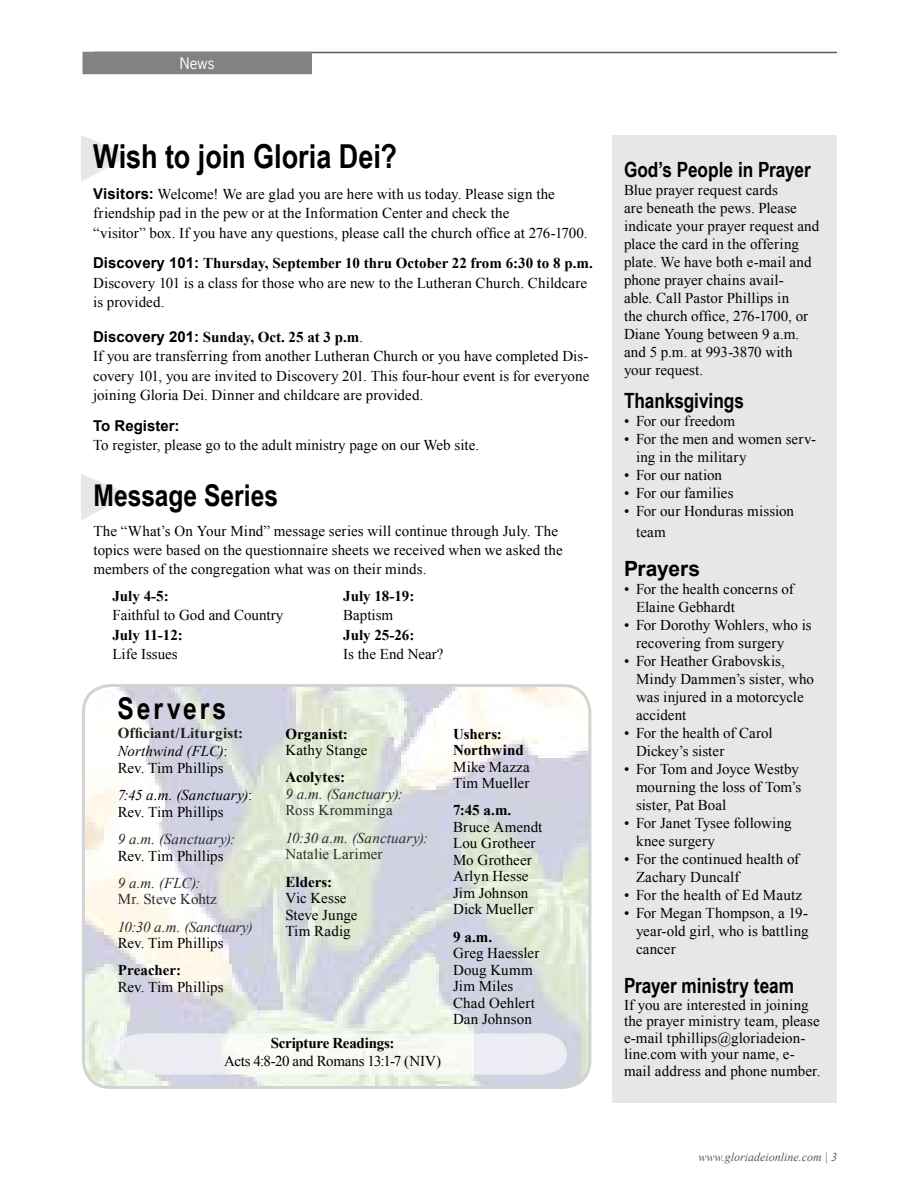
<style>
.page{position:relative;width:918px;height:1188px;background:#fff}
.page>*{position:absolute;margin:0;border:0;box-sizing:border-box;transform-origin:0 0}
.t1{font:700 33px "Arial Narrow";color:#000}
.t2{font:700 30px "Arial Narrow";letter-spacing:.005em;color:#000}
.t3{font:700 30px "Arial Narrow";letter-spacing:.1em;color:#000}
.t4{font:700 21px "Arial Narrow";color:#000}
.t5{font:700 21px "Arial";letter-spacing:-.01em;color:#000}
.t6{font:15px/18px "Times New Roman";letter-spacing:.005em;color:#000}
.t7{font:700 15px/16.5px "Times New Roman";color:#000}
.t8{font:italic 15px "Times New Roman";letter-spacing:.015em;color:#2d2d2e}
.t9{font:15px "Times New Roman";letter-spacing:.005em;color:#2d2d2e}
.t10{font:700 15px/18px "Times New Roman";letter-spacing:.01em;color:#222122}
.t11{font:italic 15px/27.3px "Times New Roman";letter-spacing:.015em;color:#000}
.t12{font:15px "Times New Roman";letter-spacing:-.015em;color:#000}
.t13{font:italic 15px "Times New Roman";letter-spacing:-.01em;color:#2d2d2e}
.t14{font:700 15px "Arial";color:#000}
.t15{font:15px "News Gothic Std";color:#fff}
.t16{font:italic 12px "Times New Roman";color:#58595b}
.s1{font-family:"Arial";font-weight:700}
.s2{font-weight:700}
.s3{font-weight:400;font-style:italic;color:#000}
.s4{font-weight:400;color:#000}
.s5{font-style:normal}
</style>
<div class="page">
<svg style="left:81px;top:135px;width:49px;height:47px"></svg>
<hr style="left:94px;top:52px;width:743px;height:1px;background:#58595b">
<img style="left:83px;top:686px;width:507px;height:401px;border-radius:27px">
<div style="left:82px;top:684px;width:509px;height:405px;border:3px solid #d1d3d4;border-radius:27px"></div>
<div style="left:612px;top:135px;width:225px;height:967px;background:#e6e7e8"></div>
<svg style="left:115px;top:1034px;width:452px;height:41px"></svg>
<div style="left:83px;top:52px;width:228px;height:22px;background:#808284"></div>
<svg style="left:81px;top:474px;width:49px;height:46px"></svg>
<p class="t15" style="left:180px;top:54px;width:36px">News</p>
<h1 class="t1" style="left:93px;top:132px;width:305px">Wish to join Gloria Dei?</h1>
<p class="t6" style="left:93px;top:184px;width:496px;line-height:19.5px"><span class="s1">Visitors:</span> Welcome! We are glad you are here with us today. Please sign the friendship pad in the pew or at the Information Center and check the<br>“visitor” box. If you have any questions, please call the church office at 276-1700.</p>
<p class="t6" style="left:93px;top:253px;width:501px;line-height:19.5px"><span class="s1">Discovery 101:</span> <span class="s2">Thursday, September 10 thru October 22 from 6:30 to 8 p.m.<br></span>Discovery 101 is a class for those who are new to the Lutheran Church. Childcare is provided.</p>
<p class="t6" style="left:93px;top:327px;width:498px;line-height:19.5px"><span class="s1">Discovery 201:</span> <span class="s2">Sunday, Oct. 25 at 3 p.m</span>.<br>If you are transferring from another Lutheran Church or you have completed Dis&shy;covery 101, you are invited to Discovery 201. This four-hour event is for everyone joining Gloria Dei. Dinner and childcare are provided.</p>
<p class="t14" style="left:93px;top:416px;width:88px">To Register:</p>
<p class="t6" style="left:93px;top:436px;width:387px">To register, please go to the adult ministry page on our Web site.</p>
<h2 class="t2" style="left:93px;top:473px;width:186px">Message Series</h2>
<p class="t6" style="left:93px;top:521px;width:471px;line-height:19.2px">The “What’s On Your Mind” message series will continue through July. The topics were based on the questionnaire sheets we received when we asked the members of the congregation what was on their minds.</p>
<p class="t7" style="left:112px;top:587px;width:58px">July 4-5:</p>
<p class="t6" style="left:112px;top:606px;width:172px">Faithful to God and Country</p>
<p class="t7" style="left:112px;top:626px;width:72px">July 11-12:</p>
<p class="t6" style="left:112px;top:645px;width:67px">Life Issues</p>
<p class="t7" style="left:343px;top:587px;width:73px">July 18-19:</p>
<p class="t6" style="left:343px;top:606px;width:52px">Baptism</p>
<p class="t7" style="left:343px;top:626px;width:73px">July 25-26:</p>
<p class="t6" style="left:343px;top:645px;width:102px">Is the End Near?</p>
<h2 class="t3" style="left:117px;top:686px;width:110px">Servers</h2>
<p class="t10" style="left:118px;top:724px;width:127px">Officiant/Liturgist:<br><span class="s3">Northwind (FLC)</span><span class="s4">:</span></p>
<p class="t11" style="left:118px;top:754px;width:136px"><span class="s5">Rev. Tim Phillips<br></span>7:45 a.m. (Sanctuary)<span class="s5">:</span></p>
<p class="t6" style="left:118px;top:802px;width:107px">Rev. Tim Phillips</p>
<p class="t8" style="left:118px;top:829px;width:119px">9 a.m. (Sanctuary):</p>
<p class="t6" style="left:118px;top:846px;width:107px">Rev. Tim Phillips</p>
<p class="t8" style="left:118px;top:872px;width:84px">9 a.m. (FLC):</p>
<p class="t9" style="left:118px;top:889px;width:101px">Mr. Steve Kohtz</p>
<p class="t13" style="left:118px;top:916px;width:137px">10:30 a.m. (Sanctuary)</p>
<p class="t6" style="left:118px;top:934px;width:107px">Rev. Tim Phillips</p>
<p class="t7" style="left:118px;top:962px;width:65px">Preacher:</p>
<p class="t6" style="left:118px;top:978px;width:107px">Rev. Tim Phillips</p>
<p class="t7" style="left:285px;top:725px;width:64px">Organist:</p>
<p class="t6" style="left:285px;top:741px;width:84px">Kathy Stange</p>
<p class="t7" style="left:285px;top:769px;width:61px">Acolytes:</p>
<p class="t8" style="left:285px;top:784px;width:119px">9 a.m. (Sanctuary):</p>
<p class="t9" style="left:285px;top:800px;width:109px">Ross Kromminga</p>
<p class="t8" style="left:285px;top:827px;width:144px">10:30 a.m. (Sanctuary):</p>
<p class="t9" style="left:285px;top:844px;width:99px">Natalie Larimer</p>
<p class="t7" style="left:285px;top:873px;width:48px">Elders:</p>
<p class="t6" style="left:285px;top:890px;width:74px;line-height:16.5px">Vic Kesse<br>Steve Junge<br>Tim Radig</p>
<p class="t7" style="left:271px;top:1034px;width:125px">Scripture Readings:</p>
<p class="t12" style="left:224px;top:1051px;width:218px">Acts 4:8-20 and Romans 13:1-7 (NIV)</p>
<p class="t7" style="left:453px;top:725px;width:72px">Ushers:<br>Northwind</p>
<p class="t6" style="left:453px;top:758px;width:78px;line-height:16.5px">Mike Mazza<br>Tim Mueller</p>
<p class="t7" style="left:453px;top:802px;width:60px">7:45 a.m.</p>
<p class="t6" style="left:453px;top:818px;width:91px;line-height:16.5px">Bruce Amendt<br>Lou Grotheer<br>Mo Grotheer<br>Arlyn Hesse<br>Jim Johnson<br>Dick Mueller</p>
<p class="t7" style="left:453px;top:928px;width:41px">9 a.m.</p>
<p class="t6" style="left:453px;top:945px;width:88px;line-height:16.5px">Greg Haessler<br>Doug Kumm<br>Jim Miles<br>Chad Oehlert<br>Dan Johnson</p>
<h3 class="t4" style="left:624px;top:154px;width:188px">God’s People in Prayer</h3>
<p class="t6" style="left:624px;top:181px;width:197px">Blue prayer request cards<br>are beneath the pews. Please indicate your prayer request and place the card in the offering plate. We have both e-mail and phone prayer chains avail-<br>able. Call Pastor Phillips in<br>the church office, 276-1700, or<br>Diane Young between 9 a.m. and 5 p.m. at 993-3870 with your request.</p>
<h3 class="t4" style="left:624px;top:385px;width:121px">Thanksgivings</h3>
<p class="t6" style="left:624px;top:412px;width:113px">• For our freedom</p>
<p class="t6" style="left:636px;top:430px;width:182px;text-indent:-12px">• For the men and women serv&shy;ing in the military</p>
<p class="t6" style="left:624px;top:466px;width:100px">• For our nation</p>
<p class="t6" style="left:624px;top:484px;width:111px">• For our families</p>
<p class="t6" style="left:636px;top:501px;width:160px;line-height:21px;text-indent:-12px">• For our Honduras mission team</p>
<h3 class="t5" style="left:624px;top:555px;width:78px">Prayers</h3>
<p class="t6" style="left:636px;top:580px;width:159px;text-indent:-12px">• For the health concerns of<br>Elaine Gebhardt</p>
<p class="t6" style="left:636px;top:616px;width:177px;text-indent:-12px">• For Dorothy Wohlers, who is recovering from surgery</p>
<p class="t6" style="left:636px;top:652px;width:180px;text-indent:-12px">• For Heather Grabovskis,<br>Mindy Dammen’s sister, who was injured in a motorcycle accident</p>
<p class="t6" style="left:636px;top:724px;width:138px;text-indent:-12px">• For the health of Carol<br>Dickey’s sister</p>
<p class="t6" style="left:636px;top:760px;width:167px;text-indent:-12px">• For Tom and Joyce Westby mourning the loss of Tom’s sister, Pat Boal</p>
<p class="t6" style="left:636px;top:814px;width:157px;text-indent:-12px">• For Janet Tysee following knee surgery</p>
<p class="t6" style="left:636px;top:850px;width:165px;text-indent:-12px">• For the continued health of<br>Zachary Duncalf</p>
<p class="t6" style="left:624px;top:886px;width:180px">• For the health of Ed Mautz</p>
<p class="t6" style="left:636px;top:904px;width:174px;text-align:justify;text-indent:-12px">• For Megan Thompson, a 19- year-old girl, who is battling cancer</p>
<h3 class="t4" style="left:624px;top:970px;width:172px">Prayer ministry team</h3>
<p class="t6" style="left:624px;top:996px;width:198px;line-height:16.5px">If you are interested in joining the prayer ministry team, please e-mail tphillips@gloriadeion&shy;line.com with your name, e&shy;mail address and phone number.</p>
<p class="t16" style="left:699px;top:1148px;width:131px">www.gloriadeionline.com |</p>
</div>
